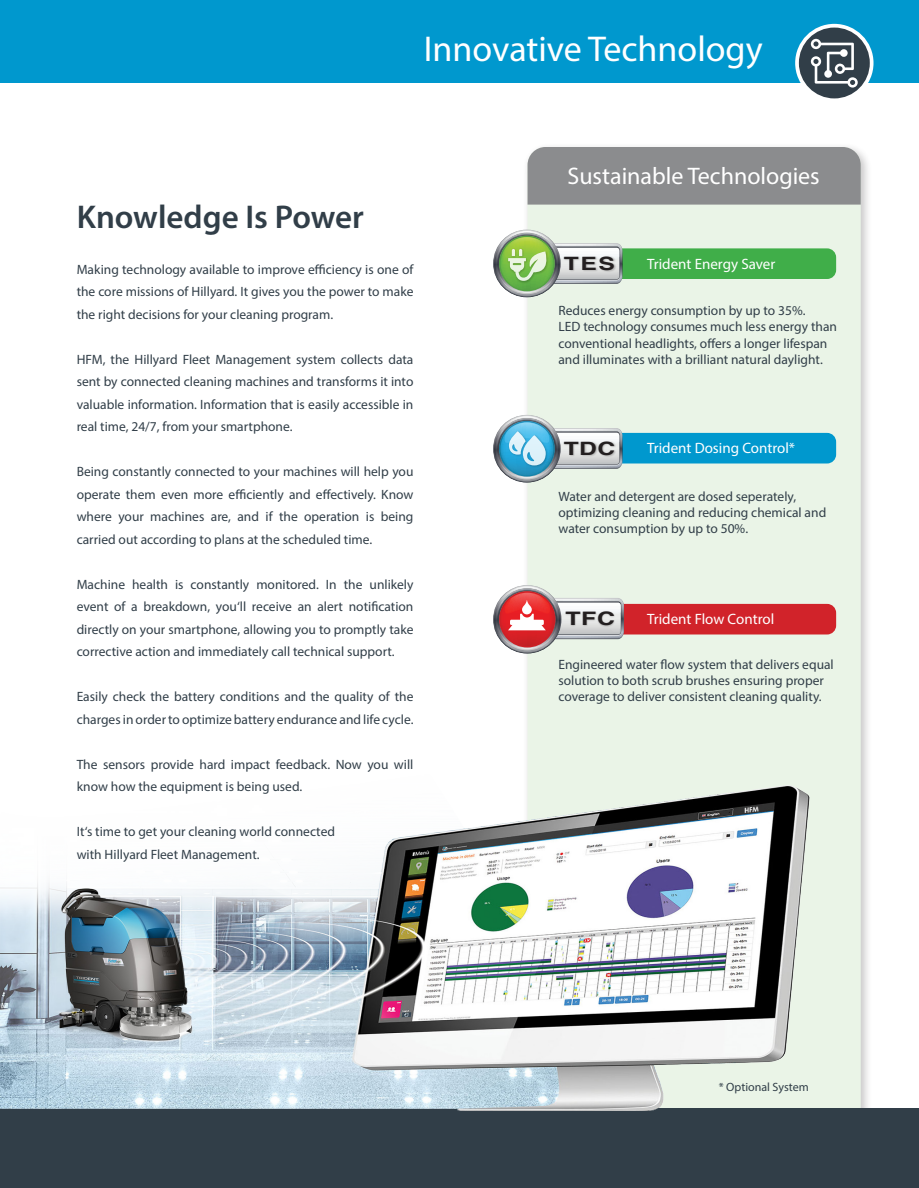
<style>
.page{position:relative;width:919px;height:1188px;background:#fff}
.page>*{position:absolute;margin:0;border:0;box-sizing:border-box;transform-origin:0 0}
.t1{font:36px "Myriad Pro";color:#fff}
.t2{font:600 33px "Myriad Pro";color:#313e48}
.t3{font:24px "Myriad Pro";color:#fff}
.t4{font:700 18.6px "Helvetica";color:#231f20;scale:1.33 1}
.t5{font:700 18.3px "Helvetica";letter-spacing:.05em;color:#231f20;scale:1.33 1}
.t6{font:15px "Myriad Pro";color:#fff}
.Testo_sommario{font:13.5px/22.5px "Myriad Pro";color:#313e48}
.t7{font:12px "Myriad Pro";color:#313e48}
</style>
<div class="page">
<div style="left:522px;top:142px;width:350px;height:1046px;background:#231f20;opacity:.25"></div>
<div style="left:527px;top:205px;width:333px;height:904px;background:#eaf4e7"></div>
<div style="left:0;top:1109px;width:918px;height:79px;background:#313e48"></div>
<div style="left:0;top:0;width:918px;height:83px;background:#0098ce"></div>
<div style="left:527px;top:147px;width:333px;height:58px;background:#8b8c8e"></div>
<svg style="left:493px;top:230px;width:343px;height:67px;background:#a5d2a2"></svg>
<img style="left:562px;top:250px;width:68px;height:31px">
<svg style="left:493px;top:415px;width:343px;height:67px;background:#92cad8"></svg>
<svg style="left:493px;top:585px;width:343px;height:68px;background:#da9f9c"></svg>
<svg style="left:795px;top:24px;width:78px;height:78px"></svg>
<div style="left:798px;top:28px;width:71px;height:70px;background:#313e48;border-radius:50%"></div>
<svg style="left:810px;top:39px;width:47px;height:49px"></svg>
<img style="left:0;top:775px;width:809px;height:335px">
<p class="t1" style="left:423px;top:26px;width:340px">Innovative Technology</p>
<p class="t2" style="left:77px;top:196px;width:289px">Knowledge Is Power</p>
<p class="Testo_sommario" style="left:77px;top:258px;width:338px;text-align:justify">Making technology available to improve efficiency is one of the core missions of Hillyard. It gives you the power to make the right decisions for your cleaning program.</p>
<p class="Testo_sommario" style="left:77px;top:348px;width:338px;text-align:justify">HFM, the Hillyard Fleet Management system collects data sent by connected cleaning machines and transforms it into valuable information. Information that is easily accessible in real time, 24/7, from your smartphone.</p>
<p class="Testo_sommario" style="left:77px;top:460px;width:338px;text-align:justify">Being constantly connected to your machines will help you operate them even more efficiently and effectively. Know where your machines are, and if the operation is being carried out according to plans at the scheduled time.</p>
<p class="Testo_sommario" style="left:77px;top:573px;width:338px;text-align:justify">Machine health is constantly monitored. In the unlikely event of a breakdown, you‘ll receive an alert notification directly on your smartphone, allowing you to promptly take corrective action and immediately call technical support.</p>
<p class="Testo_sommario" style="left:77px;top:685px;width:338px">Easily check the battery conditions and the quality of the charges in order to optimize battery endurance and life cycle.</p>
<p class="Testo_sommario" style="left:77px;top:753px;width:338px">The sensors provide hard impact feedback. Now you will know how the equipment is being used.</p>
<p class="Testo_sommario" style="left:77px;top:820px;width:260px">It‘s time to get your cleaning world connected with Hillyard Fleet Management.</p>
<p class="t3" style="left:567px;top:161px;width:254px">Sustainable Technologies</p>
<p class="t5" style="left:563px;top:248px;width:40px">TES</p>
<p class="t6" style="left:647px;top:254px;width:130px">Trident Energy Saver</p>
<p class="Testo_sommario" style="left:558px;top:299px;width:248px">Reduces energy consumption by up to 35%.</p>
<p class="Testo_sommario" style="left:558px;top:319px;width:280px;line-height:16.2px">LED technology consumes much less energy than conventional headlights, offers a longer lifespan and illuminates with a brilliant natural daylight.</p>
<p class="t5" style="left:563px;top:433px;width:40px">TDC</p>
<p class="t6" style="left:647px;top:439px;width:150px">Trident Dosing Control*</p>
<p class="Testo_sommario" style="left:558px;top:488px;width:269px;line-height:16.2px">Water and detergent are dosed seperately, optimizing cleaning and reducing chemical and water consumption by up to 50%.</p>
<p class="t4" style="left:565px;top:603px;width:39px">TFC</p>
<p class="t6" style="left:647px;top:610px;width:129px">Trident Flow Control</p>
<p class="Testo_sommario" style="left:558px;top:656px;width:277px;line-height:16.2px">Engineered water flow system that delivers equal solution to both scrub brushes ensuring proper coverage to deliver consistent cleaning quality.</p>
<p class="t7" style="left:718px;top:1079px;width:91px">* Optional System</p>
</div>
